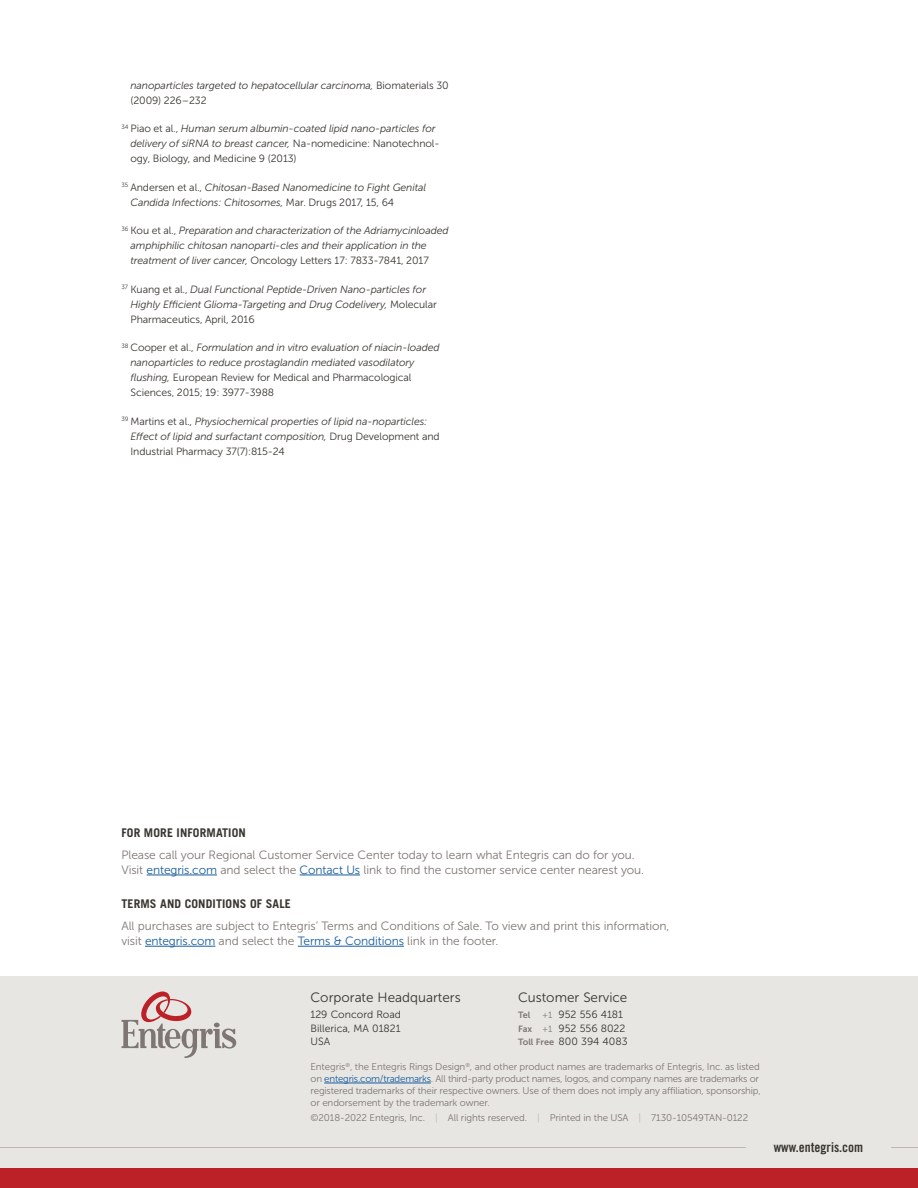
<style>
.page{position:relative;width:918px;height:1188px;background:#fff}
.page>*{position:absolute;margin:0;border:0;box-sizing:border-box;transform-origin:0 0}
.t1{font:13.5px "Museo Sans 300";color:#38352f}
.t2{font:13.5px "Trade Gothic LT Std Bd Cn 20";color:#38352f}
.t3{font:12px/15px "Museo Sans 300";letter-spacing:-.01em;color:#7e7672}
.t4{font:700 12px "Trade Gothic LT Std";letter-spacing:.01em;color:#38352f}
.t5{font:italic 10.5px/15px "Museo Sans 300";letter-spacing:-.01em;color:#38352f}
.t6{font:10.5px/13.5px "Museo Sans 300";color:#38352f;text-align:justify}
.t7{font:9.75px/12px "Museo Sans 300";letter-spacing:-.015em;color:#7e7672}
.t8{font:9px "Museo Sans 700";color:#7e7672}
.s1{font-style:normal}
.s2{color:#175d9e}
.s3{font-size:9px;color:#7e7672}
.s4{font-family:"Museo Sans 700";font-size:9px;color:#7e7672}
.s5{color:#c0b5ae}
</style>
<div class="page">
<div style="left:0;top:976px;width:918px;height:212px;background:#e8e6e3"></div>
<div style="left:0;top:1168px;width:918px;height:20px;background:#bb2127"></div>
<hr style="left:147px;top:875px;width:70px;height:1px;background:#175d9e">
<hr style="left:300px;top:875px;width:60px;height:1px;background:#175d9e">
<hr style="left:145px;top:946px;width:70px;height:1px;background:#175d9e">
<hr style="left:298px;top:946px;width:106px;height:1px;background:#175d9e">
<svg style="left:891px;top:1147px;width:27px;height:1px"></svg>
<hr style="left:0;top:1147px;width:746px;height:1px;background:#c0b5ae">
<hr style="left:324px;top:1083px;width:107px;height:1px;background:#175d9e">
<svg style="left:122px;top:992px;width:114px;height:66px"></svg>
<p class="t5" style="left:130px;top:78px;width:320px">nanoparticles targeted to hepatocellular carcinoma, <span class="s1">Biomaterials 30 (2009) 226–232</span></p>
<p class="t5" style="left:130px;top:121px;width:311px;text-indent:-9px"><sup>34</sup> <span class="s1">Piao et al.,</span> Human serum albumin-coated lipid nano-particles for delivery of siRNA to breast cancer, <span class="s1">Na-nomedicine: Nanotechnol&shy;ogy, Biology, and Medicine 9 (2013)</span></p>
<p class="t5" style="left:130px;top:180px;width:297px;text-indent:-9px"><sup>35</sup> <span class="s1">Andersen et al.,</span> Chitosan-Based Nanomedicine to Fight Genital<br>Candida Infections: Chitosomes, <span class="s1">Mar. Drugs 2017, 15, 64</span></p>
<p class="t5" style="left:130px;top:223px;width:320px;text-indent:-9px"><sup>36</sup> <span class="s1">Kou et al.,</span> Preparation and characterization of the Adriamycinloaded amphiphilic chitosan nanoparti-cles and their application in the treatment of liver cancer, <span class="s1">Oncology Letters 17: 7833-7841, 2017</span></p>
<p class="t5" style="left:130px;top:282px;width:308px;text-indent:-9px"><sup>37</sup> <span class="s1">Kuang et al.,</span> Dual Functional Peptide-Driven Nano-particles for<br>Highly Efficient Glioma-Targeting and Drug Codelivery, <span class="s1">Molecular<br>Pharmaceutics, April, 2016</span></p>
<p class="t5" style="left:130px;top:340px;width:311px;text-indent:-9px"><sup>38</sup> <span class="s1">Cooper et al.,</span> Formulation and in vitro evaluation of niacin-loaded nanoparticles to reduce prostaglandin mediated vasodilatory flushing, <span class="s1">European Review for Medical and Pharmacological Sciences, 2015; 19: 3977-3988</span></p>
<p class="t5" style="left:130px;top:414px;width:311px;text-indent:-9px"><sup>39</sup> <span class="s1">Martins et al.,</span> Physiochemical properties of lipid na-noparticles:<br>Effect of lipid and surfactant composition, <span class="s1">Drug Development and<br>Industrial Pharmacy 37(7):815-24</span></p>
<p class="t4" style="left:122px;top:825px;width:126px">FOR MORE INFORMATION</p>
<p class="t3" style="left:122px;top:847px;width:524px">Please call your Regional Customer Service Center today to learn what Entegris can do for you.<br>Visit <span class="s2">entegris.com</span> and select the <span class="s2">Contact Us</span> link to find the customer service center nearest you.</p>
<p class="t4" style="left:122px;top:897px;width:171px">TERMS AND CONDITIONS OF SALE</p>
<p class="t3" style="left:122px;top:918px;width:549px">All purchases are subject to Entegris’ Terms and Conditions of Sale. To view and print this information, visit <span class="s2">entegris.com</span> and select the <span class="s2">Terms &amp; Conditions</span> link in the footer.</p>
<p class="t1" style="left:310px;top:990px;width:152px">Corporate Headquarters</p>
<p class="t1" style="left:518px;top:990px;width:111px">Customer Service</p>
<p class="t6" style="left:310px;top:1008px;width:92px">129 Concord Road Billerica, MA 01821<br>USA</p>
<p class="t8" style="left:518px;top:1010px;width:14px">Tel</p>
<p class="t6" style="left:518px;top:1008px;width:111px;text-align:left;text-indent:24px"><span class="s3">+1</span> 952 556 4181<br><span class="s4">Fax</span> <span class="s3">+1</span> 952 556 8022<br><span class="s4">Toll Free</span> 800 394 4083</p>
<p class="t7" style="left:310px;top:1061px;width:452px">Entegris<sup>®</sup>, the Entegris Rings Design<sup>®</sup>, and other product names are trademarks of Entegris, Inc. as listed on <span class="s2">entegris.com/trademarks</span>. All third-party product names, logos, and company names are trademarks or registered trademarks of their respective owners. Use of them does not imply any affiliation, sponsorship, or endorsement by the trademark owner.</p>
<p class="t7" style="left:310px;top:1112px;width:439px">©2018-2022 Entegris, Inc. <span class="s5">|</span> All rights reserved. <span class="s5">|</span> Printed in the USA <span class="s5">|</span> 7130-10549TAN-0122</p>
<p class="t2" style="left:774px;top:1139px;width:91px">www.entegris.com</p>
</div>
